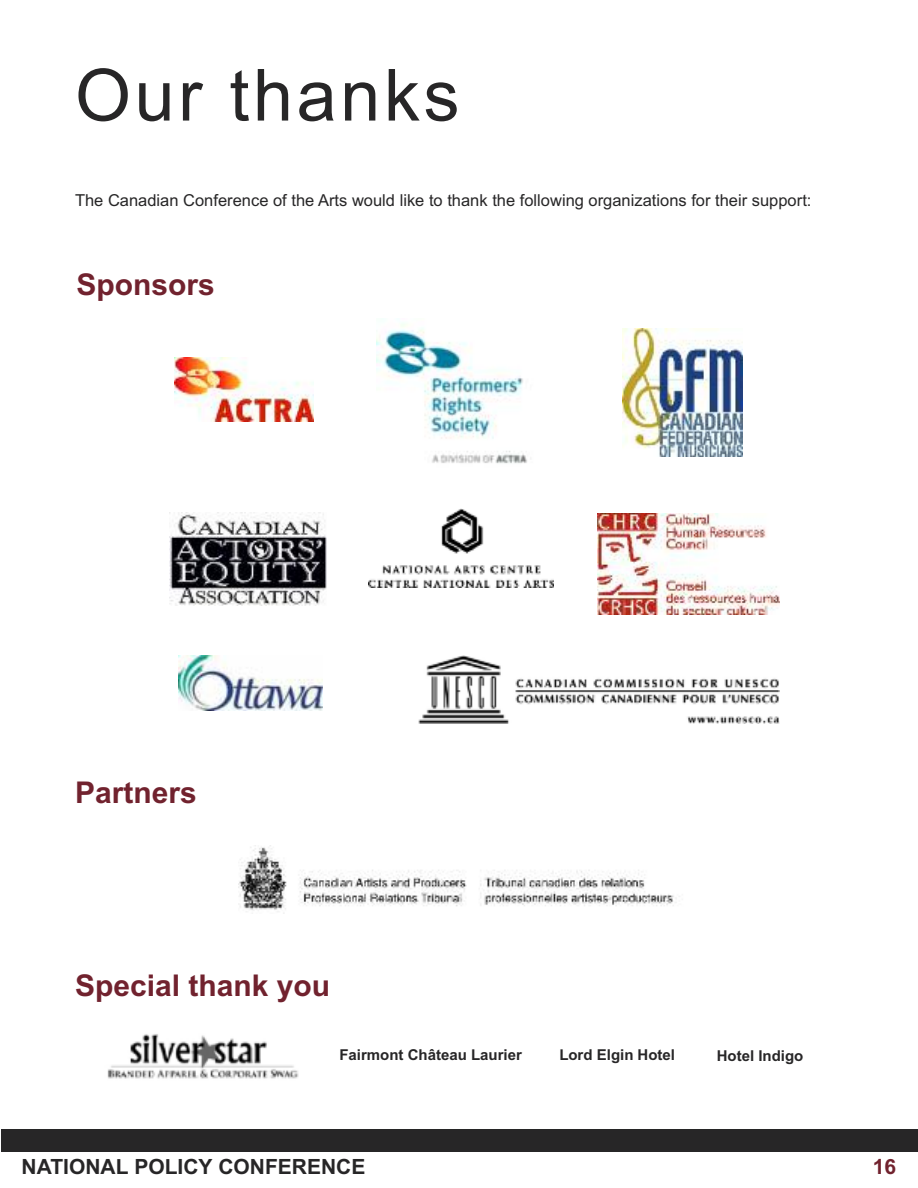
<style>
.page{position:relative;width:918px;height:1188px;background:#fff}
.page>*{position:absolute;margin:0;border:0;box-sizing:border-box;transform-origin:0 0}
.t1{font:72px "Arial";letter-spacing:.05em;color:#272627}
.t2{font:700 30px "Arial";color:#71222e}
.t3{font:700 21px "Arial";color:#272627}
.t4{font:700 21px "Arial";color:#71222e}
.t5{font:16.5px "Arial";color:#272627}
.t6{font:700 15px "Arial";color:#272627}
</style>
<div class="page">
<img style="left:175px;top:358px;width:139px;height:63px">
<img style="left:376px;top:323px;width:151px;height:141px">
<img style="left:170px;top:513px;width:156px;height:92px">
<img style="left:418px;top:656px;width:361px;height:68px">
<img style="left:623px;top:328px;width:119px;height:128px">
<img style="left:598px;top:513px;width:181px;height:101px">
<img style="left:179px;top:655px;width:144px;height:56px">
<img style="left:369px;top:509px;width:184px;height:79px">
<div style="left:1px;top:1130px;width:917px;height:22px;background:#272627"></div>
<img style="left:238px;top:847px;width:442px;height:65px">
<img style="left:107px;top:1034px;width:192px;height:45px">
<h1 class="t1" style="left:75px;top:54px;width:386px">Our thanks</h1>
<p class="t5" style="left:75px;top:190px;width:738px">The Canadian Conference of the Arts would like to thank the following organizations for their support:</p>
<h2 class="t2" style="left:77px;top:268px;width:140px">Sponsors</h2>
<h2 class="t2" style="left:75px;top:775px;width:123px">Partners</h2>
<h2 class="t2" style="left:75px;top:968px;width:257px">Special thank you</h2>
<p class="t6" style="left:339px;top:1046px;width:184px">Fairmont Château Laurier</p>
<p class="t6" style="left:559px;top:1046px;width:117px">Lord Elgin Hotel</p>
<p class="t6" style="left:717px;top:1047px;width:88px">Hotel Indigo</p>
<p class="t3" style="left:22px;top:1155px;width:345px">NATIONAL POLICY CONFERENCE</p>
<p class="t4" style="left:873px;top:1155px;width:25px">16</p>
</div>
